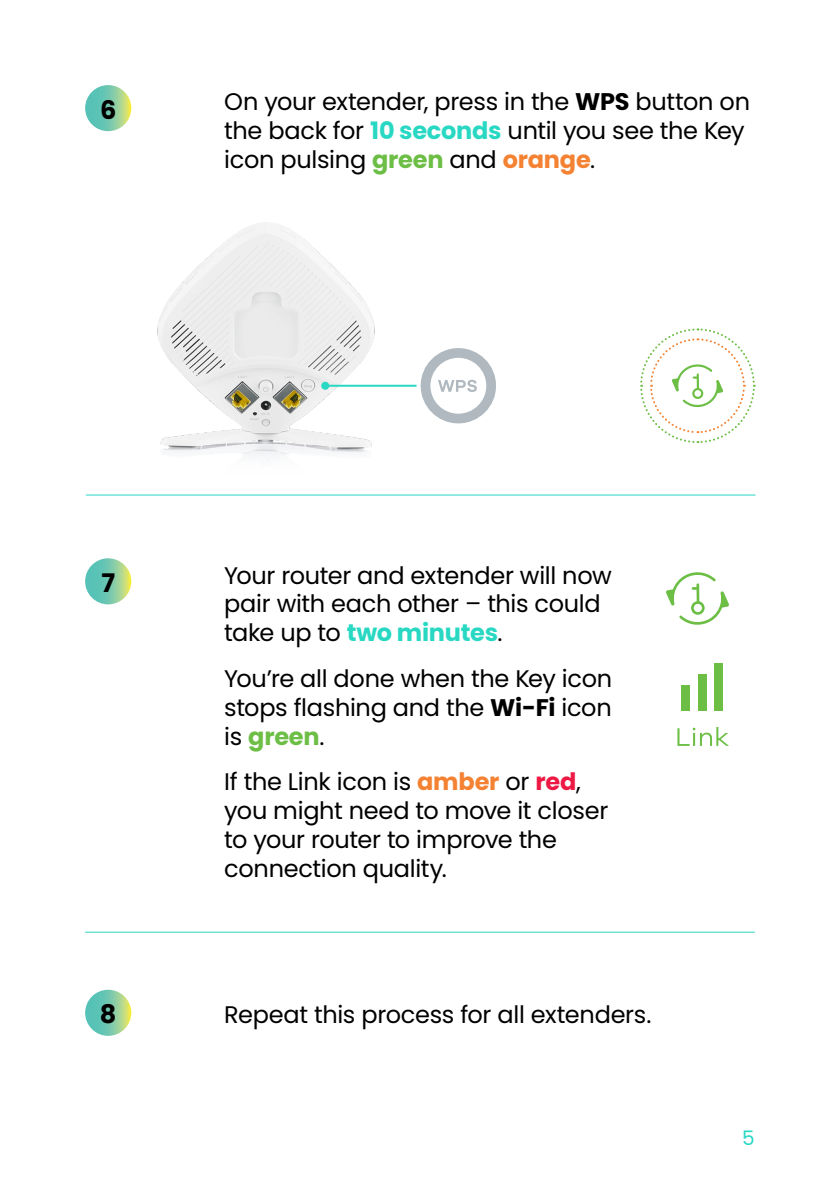
<style>
.page{position:relative;width:840px;height:1191px;background:#fff}
.page>*{position:absolute;margin:0;border:0;box-sizing:border-box;transform-origin:0 0}
.t1{font:700 25.6px "Poppins";color:#000}
.t2{font:24px/28.8px "Poppins";letter-spacing:-.015em;color:#000}
.t3{font:20px "Poppins";color:#28d8c3}
.s1{font-weight:700}
.s2{font-weight:700;color:#28d8c3}
.s3{font-weight:700;color:#6cbe45}
.s4{font-weight:700;color:#f58232}
.s5{font-weight:700;color:#ed1944}
</style>
<div class="page">
<img style="left:157px;top:222px;width:253px;height:239px">
<svg style="left:85px;top:85px;width:46px;height:46px;background:#80cca6"></svg>
<svg style="left:677px;top:727px;width:51px;height:19px"></svg>
<div style="left:680px;top:685px;width:9px;height:26px;background:#6cbe45"></div>
<div style="left:697px;top:674px;width:9px;height:37px;background:#6cbe45"></div>
<div style="left:714px;top:663px;width:8px;height:48px;background:#6cbe45"></div>
<svg style="left:420px;top:348px;width:75px;height:75px"></svg>
<hr style="left:86px;top:494px;width:669px;height:1px;background:#28d8c3">
<svg style="left:85px;top:558px;width:46px;height:46px;background:#80cca6"></svg>
<svg style="left:85px;top:989px;width:46px;height:46px;background:#82cca7"></svg>
<svg style="left:666px;top:572px;width:63px;height:52px"></svg>
<hr style="left:85px;top:931px;width:669px;height:1px;background:#28d8c3">
<hr style="left:325px;top:385px;width:91px;height:2px;background:#28d8c3">
<div style="left:321px;top:382px;width:8px;height:8px;background:#28d8c3;border-radius:50%"></div>
<svg style="left:640px;top:328px;width:115px;height:115px"></svg>
<p class="t1" style="left:100px;top:95px;width:18px">6</p>
<p class="t2" style="left:224px;top:88px;width:527px">On your extender, press in the <span class="s1">WPS</span> button on the back for <span class="s2">10 seconds</span> until you see the Key icon pulsing <span class="s3">green</span> and <span class="s4">orange</span>.</p>
<p class="t1" style="left:101px;top:568px;width:15px">7</p>
<p class="t2" style="left:224px;top:561px;width:389px">Your router and extender will now pair with each other – this could take up to <span class="s2">two minutes</span>.</p>
<p class="t2" style="left:224px;top:664px;width:389px;text-align:justify">You’re all done when the Key icon stops flashing and the <span class="s1">Wi-Fi</span> icon is <span class="s3">green</span>.</p>
<p class="t2" style="left:224px;top:767px;width:385px">If the Link icon is <span class="s4">amber</span> or <span class="s5">red</span>, you might need to move it closer to your router to improve the connection quality.</p>
<p class="t1" style="left:100px;top:999px;width:18px">8</p>
<p class="t2" style="left:224px;top:1000px;width:428px">Repeat this process for all extenders.</p>
<p class="t3" style="left:741px;top:1126px;width:14px">5</p>
</div>
